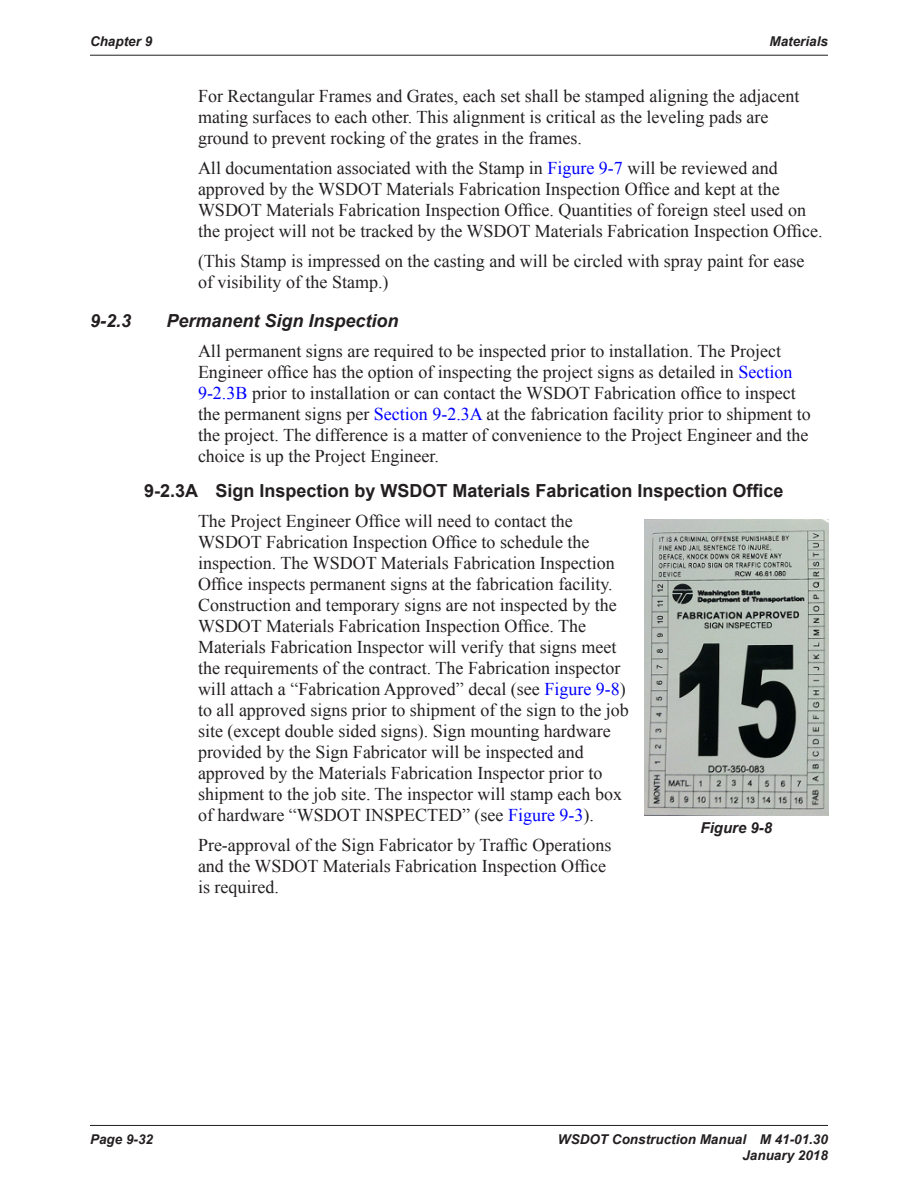
<style>
.page{position:relative;width:918px;height:1188px;background:#fff}
.page>*{position:absolute;margin:0;border:0;box-sizing:border-box;transform-origin:0 0}
.Body_Text{font:18px/21px "Times New Roman";color:#231f20}
.Heading_3{font:700 18px "Arial";color:#231f20}
.Heading_2{font:italic 700 18px "Arial";color:#231f20}
.Figure_Number{font:italic 700 15px "Arial";color:#231f20}
.t1{font:italic 700 13.5px/16.5px "Arial";color:#231f20;text-align:right}
.s1{color:#00f}
</style>
<div class="page">
<hr style="left:90px;top:55px;width:738px;height:1px;background:#231f20">
<hr style="left:90px;top:1125px;width:738px;height:1px;background:#231f20">
<img style="left:645px;top:520px;width:183px;height:295px">
<p class="t1" style="left:90px;top:33px;width:64px">Chapter 9</p>
<p class="t1" style="left:769px;top:33px;width:60px">Materials</p>
<p class="Body_Text" style="left:198px;top:86px;width:603px">For Rectangular Frames and Grates, each set shall be stamped aligning the adjacent mating surfaces to each other. This alignment is critical as the leveling pads are ground to prevent rocking of the grates in the frames.</p>
<p class="Body_Text" style="left:198px;top:158px;width:626px">All documentation associated with the Stamp in <span class="s1">Figure 9-7</span> will be reviewed and approved by the WSDOT Materials Fabrication Inspection Office and kept at the WSDOT Materials Fabrication Inspection Office. Quantities of foreign steel used on the project will not be tracked by the WSDOT Materials Fabrication Inspection Office.</p>
<p class="Body_Text" style="left:198px;top:251px;width:608px">(This Stamp is impressed on the casting and will be circled with spray paint for ease of visibility of the Stamp.)</p>
<p class="Heading_2" style="left:90px;top:309px;width:43px">9-2.3</p>
<p class="Heading_2" style="left:166px;top:309px;width:234px">Permanent Sign Inspection</p>
<p class="Body_Text" style="left:198px;top:341px;width:614px">All permanent signs are required to be inspected prior to installation. The Project Engineer office has the option of inspecting the project signs as detailed in <span class="s1">Section 9-2.3B</span> prior to installation or can contact the WSDOT Fabrication office to inspect the permanent signs per <span class="s1">Section 9-2.3A</span> at the fabrication facility prior to shipment to the project. The difference is a matter of convenience to the Project Engineer and the choice is up the Project Engineer.</p>
<p class="Heading_3" style="left:144px;top:479px;width:641px">9-2.3A Sign Inspection by WSDOT Materials Fabrication Inspection Office</p>
<p class="Body_Text" style="left:198px;top:510px;width:376px">The Project Engineer Office will need to contact the</p>
<p class="Body_Text" style="left:198px;top:531px;width:432px">WSDOT Fabrication Inspection Office to schedule the inspection. The WSDOT Materials Fabrication Inspection Office inspects permanent signs at the fabrication facility.<br>Construction and temporary signs are not inspected by the WSDOT Materials Fabrication Inspection Office. The Materials Fabrication Inspector will verify that signs meet the requirements of the contract. The Fabrication inspector will attach a “Fabrication Approved” decal (see <span class="s1">Figure 9-8</span>) to all approved signs prior to shipment of the sign to the job site (except double sided signs). Sign mounting hardware provided by the Sign Fabricator will be inspected and approved by the Materials Fabrication Inspector prior to shipment to the job site. The inspector will stamp each box of hardware “WSDOT INSPECTED” (see <span class="s1">Figure 9-3</span>).</p>
<p class="Body_Text" style="left:198px;top:834px;width:415px">Pre-approval of the Sign Fabricator by Traffic Operations and the WSDOT Materials Fabrication Inspection Office is required.</p>
<p class="Figure_Number" style="left:701px;top:818px;width:73px">Figure 9-8</p>
<p class="t1" style="left:90px;top:1131px;width:65px">Page 9-32</p>
<p class="t1" style="left:558px;top:1131px;width:272px">WSDOT Construction Manual M 41-01.30<br>January 2018</p>
</div>
